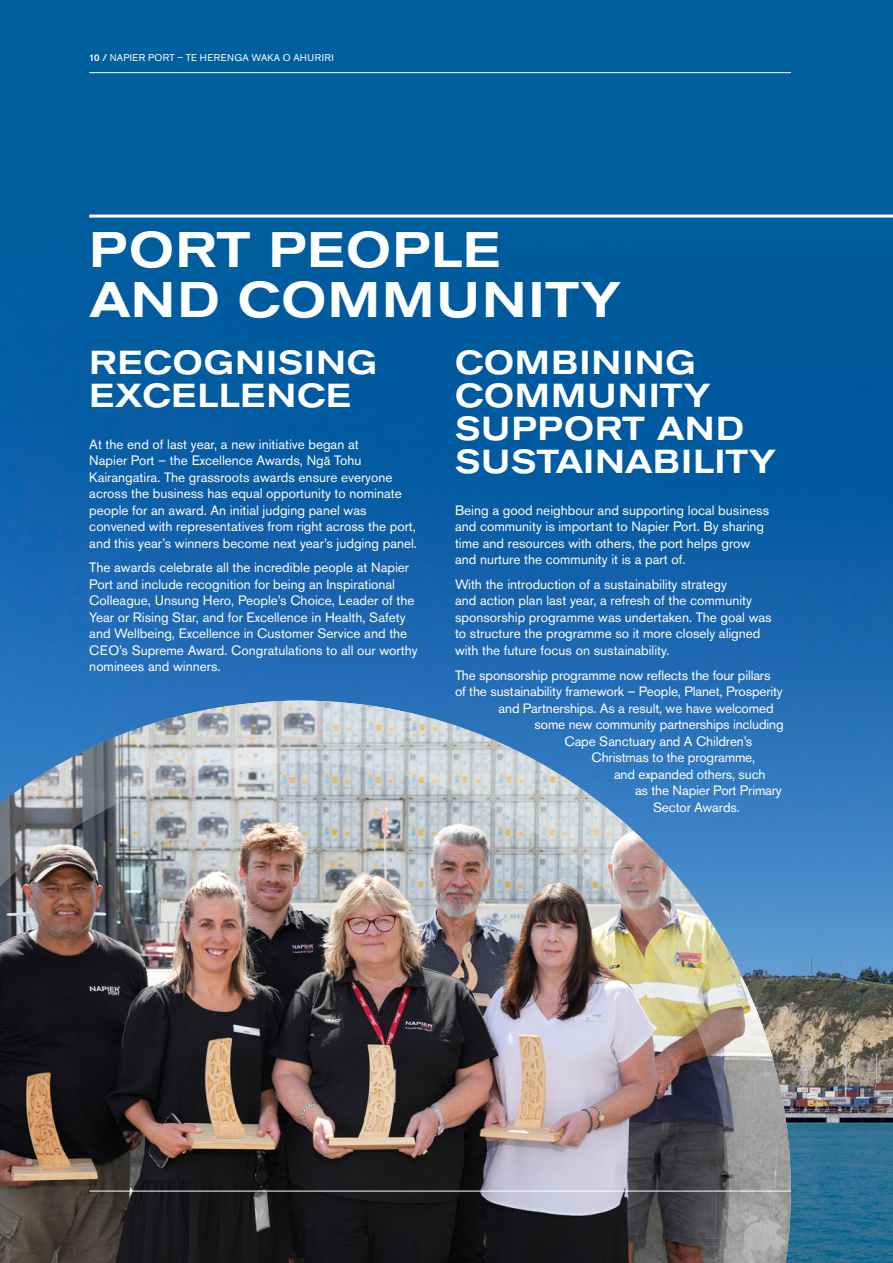
<style>
.page{position:relative;width:893px;height:1263px;background:#005f9f}
.page>*{position:absolute;margin:0;border:0;box-sizing:border-box;transform-origin:0 0}
.t1{font:500 expanded 49.5px/49.5px "Akzidenz Grotesk Pro";letter-spacing:.03em;color:#fff;scale:.95 1}
.t2{font:500 expanded 33px/33px "Akzidenz Grotesk Pro";letter-spacing:.03em;color:#fff;scale:.95 1}
.t3{font:13.5px/16.5px "Akzidenz Grotesk Pro";color:#fff}
.t4{font:9.75px "Akzidenz Grotesk Pro";letter-spacing:.03em;color:#fff}
.s1{font-weight:500}
</style>
<div class="page">
<img style="left:0;top:214px;width:893px;height:1049px">
<hr style="left:89px;top:215px;width:804px;height:3px;background:#fff">
<img style="left:0;top:701px;width:791px;height:562px">
<hr style="left:89px;top:72px;width:702px;height:1px;background:#fff">
<hr style="left:89px;top:1191px;width:702px;height:1px;background:#fff">
<p class="t4" style="left:89px;top:51px;width:246px"><span class="s1">10 /</span> NAPIER PORT – TE HERENGA WAKA O AHURIRI</p>
<h1 class="t1" style="left:90px;top:224px;width:561px">PORT PEOPLE<br>AND COMMUNITY</h1>
<h2 class="t2" style="left:89px;top:346px;width:304px">RECOGNISING<br>EXCELLENCE</h2>
<p class="t3" style="left:89px;top:436px;width:329px">At the end of last year, a new initiative began at<br>Napier Port – the Excellence Awards, Ngā Tohu Kairangatira. The grassroots awards ensure everyone across the business has equal opportunity to nominate people for an award. An initial judging panel was convened with representatives from right across the port, and this year’s winners become next year’s judging panel.</p>
<p class="t3" style="left:89px;top:559px;width:330px">The awards celebrate all the incredible people at Napier Port and include recognition for being an Inspirational Colleague, Unsung Hero, People’s Choice, Leader of the Year or Rising Star, and for Excellence in Health, Safety and Wellbeing, Excellence in Customer Service and the CEO’s Supreme Award. Congratulations to all our worthy nominees and winners.</p>
<h2 class="t2" style="left:455px;top:346px;width:339px">COMBINING<br>COMMUNITY<br>SUPPORT AND<br>SUSTAINABILITY</h2>
<p class="t3" style="left:455px;top:502px;width:316px">Being a good neighbour and supporting local business and community is important to Napier Port. By sharing time and resources with others, the port helps grow and nurture the community it is a part of.</p>
<p class="t3" style="left:455px;top:576px;width:318px">With the introduction of a sustainability strategy<br>and action plan last year, a refresh of the community sponsorship programme was undertaken. The goal was to structure the programme so it more closely aligned with the future focus on sustainability.</p>
<p class="t3" style="left:455px;top:667px;width:317px">The sponsorship programme now reflects the four pillars</p>
<p class="t3" style="left:455px;top:683px;width:329px">of the sustainability framework – People, Planet, Prosperity</p>
<p class="t3" style="left:498px;top:699px;width:277px">and Partnerships. As a result, we have welcomed</p>
<p class="t3" style="left:534px;top:716px;width:251px">some new community partnerships including</p>
<p class="t3" style="left:564px;top:732px;width:189px">Cape Sanctuary and A Children’s</p>
<p class="t3" style="left:591px;top:749px;width:165px">Christmas to the programme,</p>
<p class="t3" style="left:614px;top:765px;width:153px">and expanded others, such</p>
<p class="t3" style="left:635px;top:782px;width:148px">as the Napier Port Primary</p>
<p class="t3" style="left:653px;top:798px;width:88px">Sector Awards.</p>
</div>
